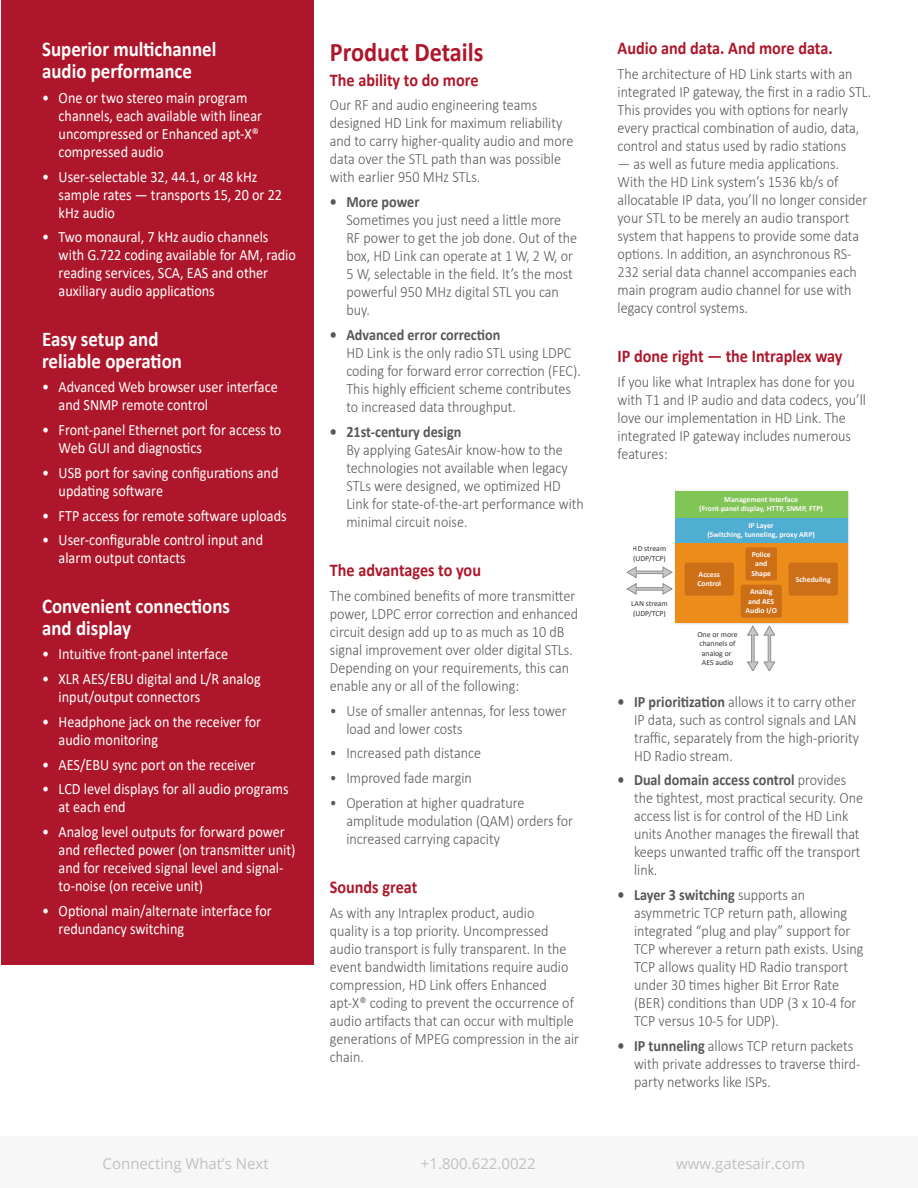
<style>
.page{position:relative;width:918px;height:1188px;background:#fff}
.page>*{position:absolute;margin:0;border:0;box-sizing:border-box;transform-origin:0 0}
.t1{font:700 27px "Calibri";color:#ae172b;scale:.9 1}
.t2{font:700 21px "Calibri";color:#fff;scale:.9 1}
.t3{font:700 18px "Calibri";color:#ae172b;scale:.9 1}
.t4{font:300 15.75px/18px "Calibri";color:#57585a;scale:.9 1}
.t5{font:15.75px/18px "Calibri";color:#fff;scale:.9 1}
.t6{font:15px "Open Sans";color:#c1c1c1}
.t7{font:700 7.8px/9.3px "Calibri";color:#fef9fb;text-align:center}
.t8{font:7.8px/9.3px "Calibri";color:#040503}
.s1{font-weight:700}
</style>
<div class="page">
<div style="left:1px;top:1px;width:312px;height:964px;background:#ae172b"></div>
<svg style="left:747px;top:626px;width:28px;height:45px"></svg>
<img style="left:675px;top:490px;width:174px;height:136px">
<div style="left:675px;top:491px;width:172px;height:131px;background:#eb8c1b"></div>
<div style="left:675px;top:517px;width:172px;height:26px;background:#4faed1"></div>
<div style="left:675px;top:491px;width:172px;height:26px;background:#81c556"></div>
<div style="left:746px;top:547px;width:31px;height:33px;background:#cd6f17;border-radius:3px"></div>
<div style="left:741px;top:585px;width:41px;height:33px;background:#cd6f17;border-radius:3px"></div>
<div style="left:789px;top:563px;width:49px;height:33px;background:#cd6f17;border-radius:3px"></div>
<div style="left:685px;top:563px;width:49px;height:33px;background:#cd6f17;border-radius:3px"></div>
<svg style="left:627px;top:567px;width:45px;height:27px"></svg>
<div style="left:0;top:1136px;width:918px;height:52px;background:#f7f7f7"></div>
<p class="t2" style="left:42px;top:34px;width:195px">Superior multichannel</p>
<p class="t2" style="left:42px;top:56px;width:168px">audio performance</p>
<p class="t5" style="left:59px;top:88px;width:228px;text-indent:-17px">• One or two stereo main program channels, each available with linear uncompressed or Enhanced apt-X® compressed audio</p>
<p class="t5" style="left:59px;top:167px;width:250px;text-indent:-17px">• User-selectable 32, 44.1, or 48 kHz sample rates — transports 15, 20 or 22 kHz audio</p>
<p class="t5" style="left:59px;top:228px;width:265px;text-indent:-17px">• Two monaural, 7 kHz audio channels with G.722 coding available for AM, radio reading services, SCA, EAS and other auxiliary audio applications</p>
<p class="t2" style="left:42px;top:324px;width:131px">Easy setup and</p>
<p class="t2" style="left:42px;top:346px;width:157px">reliable operation</p>
<p class="t5" style="left:59px;top:378px;width:245px;text-indent:-17px">• Advanced Web browser user interface and SNMP remote control</p>
<p class="t5" style="left:59px;top:420px;width:249px;text-indent:-17px">• Front-panel Ethernet port for access to<br>Web GUI and diagnostics</p>
<p class="t5" style="left:59px;top:463px;width:246px;text-indent:-17px">• USB port for saving configurations and updating software</p>
<p class="t5" style="left:42px;top:506px;width:273px">• FTP access for remote software uploads</p>
<p class="t5" style="left:59px;top:531px;width:229px;text-indent:-17px">• User-configurable control input and alarm output contacts</p>
<p class="t2" style="left:42px;top:591px;width:210px">Convenient connections</p>
<p class="t2" style="left:42px;top:613px;width:100px">and display</p>
<p class="t5" style="left:42px;top:645px;width:208px">• Intuitive front-panel interface</p>
<p class="t5" style="left:59px;top:669px;width:226px;text-indent:-17px">• XLR AES/EBU digital and L/R analog input/output connectors</p>
<p class="t5" style="left:59px;top:712px;width:227px;text-indent:-17px">• Headphone jack on the receiver for audio monitoring</p>
<p class="t5" style="left:42px;top:755px;width:239px">• AES/EBU sync port on the receiver</p>
<p class="t5" style="left:59px;top:780px;width:257px;text-indent:-17px">• LCD level displays for all audio programs at each end</p>
<p class="t5" style="left:59px;top:822px;width:265px;text-indent:-17px">• Analog level outputs for forward power and reflected power (on transmitter unit) and for received signal level and signal&shy;to-noise (on receive unit)</p>
<p class="t5" style="left:59px;top:901px;width:238px;text-indent:-17px">• Optional main/alternate interface for redundancy switching</p>
<p class="t1" style="left:330px;top:33px;width:172px">Product Details</p>
<p class="t3" style="left:330px;top:67px;width:167px">The ability to do more</p>
<p class="t4" style="left:330px;top:96px;width:272px">Our RF and audio engineering teams designed HD Link for maximum reliability and to carry higher-quality audio and more data over the STL path than was possible with earlier 950 MHz STLs.</p>
<p class="t4" style="left:346px;top:193px;width:258px;text-indent:-16px"><span class="s1">• More power<br></span>Sometimes you just need a little more<br>RF power to get the job done. Out of the box, HD Link can operate at 1 W, 2 W, or<br>5 W, selectable in the field. It’s the most powerful 950 MHz digital STL you can buy.</p>
<p class="t4" style="left:346px;top:325px;width:262px;text-indent:-16px"><span class="s1">• Advanced error correction<br></span>HD Link is the only radio STL using LDPC coding for forward error correction (FEC).<br>This highly efficient scheme contributes to increased data throughput.</p>
<p class="t4" style="left:346px;top:422px;width:265px;text-indent:-16px"><span class="s1">• 21st-century design<br></span>By applying GatesAir know-how to the technologies not available when legacy STLs were designed, we optimized HD Link for state-of-the-art performance with minimal circuit noise.</p>
<p class="t3" style="left:330px;top:557px;width:169px">The advantages to you</p>
<p class="t4" style="left:330px;top:586px;width:278px">The combined benefits of more transmitter power, LDPC error correction and enhanced circuit design add up to as much as 10 dB signal improvement over older digital STLs.<br>Depending on your requirements, this can enable any or all of the following:</p>
<p class="t4" style="left:346px;top:701px;width:246px;text-indent:-17px">• Use of smaller antennas, for less tower load and lower costs</p>
<p class="t4" style="left:330px;top:744px;width:170px">• Increased path distance</p>
<p class="t4" style="left:330px;top:769px;width:159px">• Improved fade margin</p>
<p class="t4" style="left:346px;top:793px;width:253px;text-indent:-17px">• Operation at higher quadrature amplitude modulation (QAM) orders for increased carrying capacity</p>
<p class="t3" style="left:330px;top:875px;width:99px">Sounds great</p>
<p class="t4" style="left:330px;top:904px;width:278px">As with any Intraplex product, audio<br>quality is a top priority. Uncompressed audio transport is fully transparent. In the event bandwidth limitations require audio compression, HD Link offers Enhanced apt-X® coding to prevent the occurrence of audio artifacts that can occur with multiple generations of MPEG compression in the air chain.</p>
<p class="t3" style="left:618px;top:35px;width:241px">Audio and data. And more data.</p>
<p class="t4" style="left:618px;top:64px;width:284px">The architecture of HD Link starts with an integrated IP gateway, the first in a radio STL.<br>This provides you with options for nearly every practical combination of audio, data, control and status used by radio stations</p>
<p class="t4" style="left:618px;top:154px;width:279px">— as well as future media applications.<br>With the HD Link system’s 1536 kb/s of allocatable IP data, you’ll no longer consider your STL to be merely an audio transport system that happens to provide some data options. In addition, an asynchronous RS-232 serial data channel accompanies each main program audio channel for use with legacy control systems.</p>
<p class="t3" style="left:618px;top:344px;width:252px">IP done right — the Intraplex way</p>
<p class="t4" style="left:618px;top:373px;width:277px">If you like what Intraplex has done for you with T1 and IP audio and data codecs, you’ll love our implementation in HD Link. The integrated IP gateway includes numerous features:</p>
<p class="t8" style="left:633px;top:544px;width:35px">HD stream (UDP/TCP)</p>
<p class="t8" style="left:631px;top:599px;width:38px">LAN stream (UDP/TCP)</p>
<p class="t7" style="left:699px;top:494px;width:125px">Management Interface<br>(Front-panel display, HTTP, SNMP, FTP)</p>
<p class="t7" style="left:707px;top:520px;width:109px">IP Layer<br>(Switching, tunneling, proxy ARP)</p>
<p class="t7" style="left:751px;top:550px;width:21px">Police and<br>Shape</p>
<p class="t7" style="left:745px;top:587px;width:33px">Analog and AES<br>Audio I/O</p>
<p class="t7" style="left:697px;top:570px;width:25px;text-align:left">Access<br>Control</p>
<p class="t7" style="left:796px;top:574px;width:37px">Scheduling</p>
<p class="t8" style="left:698px;top:630px;width:42px;text-align:center">One or more channels of analog or<br>AES audio</p>
<p class="t4" style="left:634px;top:692px;width:252px;text-indent:-17px"><span class="s1">• IP prioritization</span> allows it to carry other IP data, such as control signals and LAN traffic, separately from the high-priority HD Radio stream.</p>
<p class="t4" style="left:634px;top:771px;width:256px;text-indent:-17px"><span class="s1">• Dual domain access control</span> provides the tightest, most practical security. One access list is for control of the HD Link units Another manages the firewall that keeps unwanted traffic off the transport link.</p>
<p class="t4" style="left:634px;top:886px;width:256px;text-indent:-17px"><span class="s1">• Layer 3 switching</span> supports an asymmetric TCP return path, allowing integrated “plug and play” support for TCP wherever a return path exists. Using TCP allows quality HD Radio transport under 30 times higher Bit Error Rate (BER) conditions than UDP (3 x 10-4 for TCP versus 10-5 for UDP).</p>
<p class="t4" style="left:634px;top:1036px;width:253px;text-indent:-17px"><span class="s1">• IP tunneling</span> allows TCP return packets with private addresses to traverse third&shy;party networks like ISPs.</p>
<p class="t6" style="left:103px;top:1154px;width:168px">Connecting What’s Next</p>
<p class="t6" style="left:421px;top:1154px;width:116px">+1.800.622.0022</p>
<p class="t6" style="left:676px;top:1154px;width:130px">www.gatesair.com</p>
</div>
